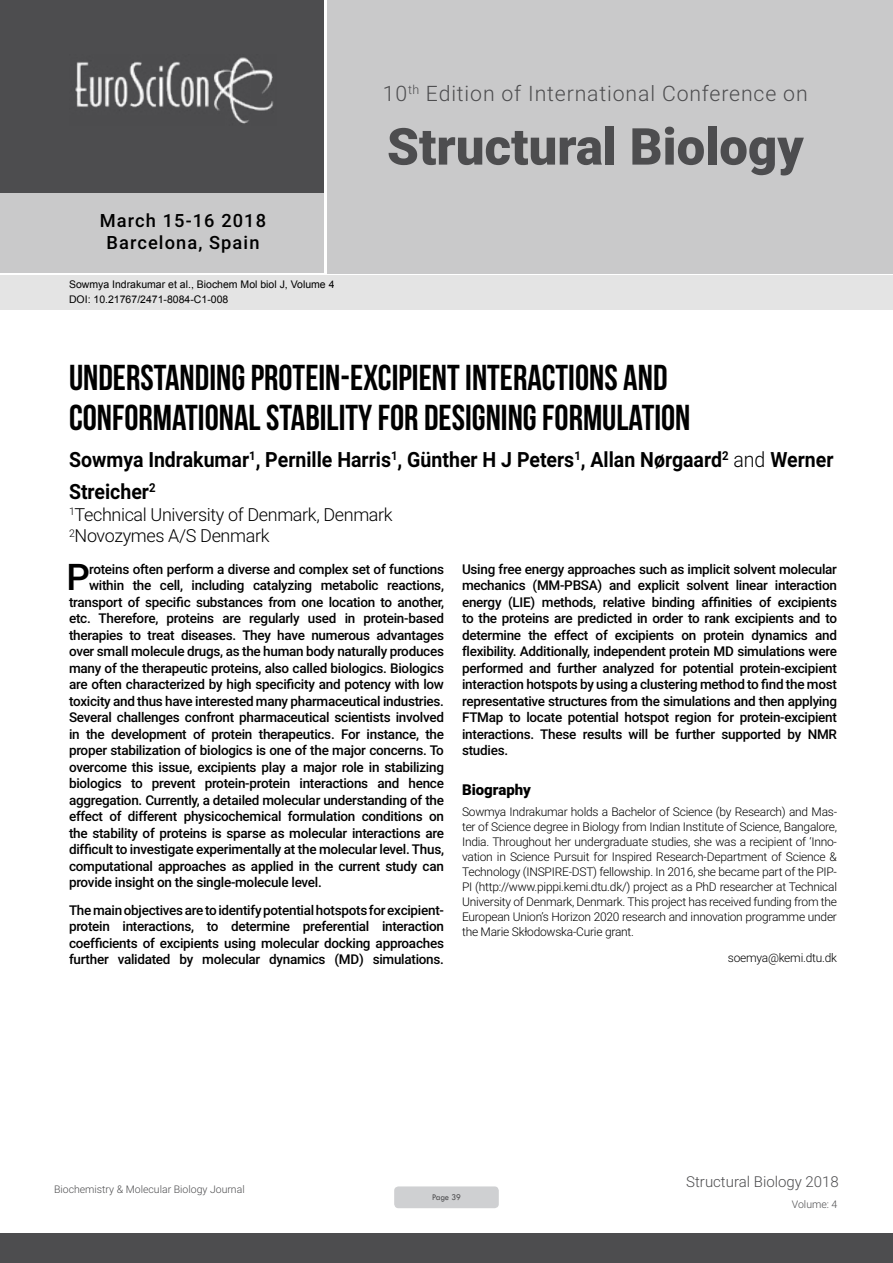
<style>
.page{position:relative;width:893px;height:1263px;background:#fff}
.page>*{position:absolute;margin:0;border:0;box-sizing:border-box;transform-origin:0 0}
.t1{font:900 51px "Roboto";color:#4d4d4f}
.t2{font:500 36.75px "Roboto";color:#000}
.t3{font:36px/39.6px "Bebas Neue";color:#000}
.t4{font:300 21.3px "Roboto";letter-spacing:.04em;color:#4d4d4f}
.t5{font:700 21px/32.4px "Roboto";color:#000;scale:.93 1}
.t6{font:500 18.3px/21.9px "Roboto";letter-spacing:.06em;color:#000;text-align:center}
.t7{font:300 18px/21.6px "Roboto";letter-spacing:-.02em;color:#000}
.t8{font:300 15px "Roboto";color:#4d4d4f}
.t9{font:900 15px "Roboto";color:#000}
.t10{font:500 13.5px/16.5px "Roboto";letter-spacing:-.02em;color:#000;text-align:justify}
.t11{font:300 12px/15px "Roboto";letter-spacing:-.02em;color:#000;text-align:justify}
.t12{font:10.5px/14.4px "Arial";color:#000}
.t13{font:300 10.5px "Roboto";color:#4d4d4f}
.t14{font:9px "Tw Cen";letter-spacing:-.02em;color:#4d4d4f;scale:.95 1}
.s1{font-weight:300}
</style>
<div class="page">
<div style="left:0;top:0;width:323px;height:193px;background:#4d4d4f"></div>
<div style="left:1px;top:193px;width:323px;height:80px;background:#c9c9ca"></div>
<div style="left:327px;top:0;width:566px;height:273px;background:#c9c9ca"></div>
<img style="left:75px;top:57px;width:199px;height:67px">
<div style="left:0;top:1233px;width:893px;height:30px;background:#4d4d4f"></div>
<div style="left:1px;top:275px;width:892px;height:35px;background:#e4e4e4"></div>
<div style="left:394px;top:1186px;width:105px;height:22px;background:#cfd0d2;border-radius:4px"></div>
<h3 class="t6" style="left:100px;top:209px;width:168px">March 15-16 2018<br>Barcelona, Spain</h3>
<p class="t12" style="left:69px;top:278px;width:267px">Sowmya Indrakumar et al., Biochem Mol biol J, Volume 4<br>DOI: 10.21767/2471-8084-C1-008</p>
<h3 class="t4" style="left:383px;top:78px;width:426px">10<sup>th</sup> Edition of International Conference on</h3>
<h1 class="t1" style="left:387px;top:111px;width:418px">Structural Biology</h1>
<h3 class="t3" style="left:69px;top:358px;width:623px">UNDERSTANDING PROTEIN-EXCIPIENT INTERACTIONS AND<br>CONFORMATIONAL STABILITY FOR DESIGNING FORMULATION</h3>
<h3 class="t5" style="left:69px;top:442px;width:823px">Sowmya Indrakumar<sup>1</sup>, Pernille Harris<sup>1</sup>, Günther H J Peters<sup>1</sup>, Allan Nørgaard<sup>2</sup> <span class="s1">and</span> Werner<br>Streicher<sup>2</sup></h3>
<h3 class="t7" style="left:69px;top:503px;width:325px"><sup>1</sup>Technical University of Denmark, Denmark<br><sup>2</sup>Novozymes A/S Denmark</h3>
<h2 class="t2" style="left:66px;top:552px;width:25px">P</h2>
<p class="t10" style="left:89px;top:560px;width:356px">roteins often perform a diverse and complex set of functions</p>
<p class="t10" style="left:89px;top:577px;width:356px">within the cell, including catalyzing metabolic reactions,</p>
<p class="t10" style="left:69px;top:593px;width:376px">transport of specific substances from one location to another,</p>
<p class="t10" style="left:69px;top:610px;width:376px">etc. Therefore, proteins are regularly used in protein-based</p>
<p class="t10" style="left:69px;top:626px;width:376px">therapies to treat diseases. They have numerous advantages</p>
<p class="t10" style="left:69px;top:643px;width:376px">over small molecule drugs, as the human body naturally produces</p>
<p class="t10" style="left:69px;top:659px;width:376px">many of the therapeutic proteins, also called biologics. Biologics</p>
<p class="t10" style="left:69px;top:676px;width:376px">are often characterized by high specificity and potency with low</p>
<p class="t10" style="left:69px;top:692px;width:376px">toxicity and thus have interested many pharmaceutical industries.</p>
<p class="t10" style="left:69px;top:709px;width:376px">Several challenges confront pharmaceutical scientists involved</p>
<p class="t10" style="left:69px;top:725px;width:376px">in the development of protein therapeutics. For instance, the</p>
<p class="t10" style="left:69px;top:742px;width:376px">proper stabilization of biologics is one of the major concerns. To</p>
<p class="t10" style="left:69px;top:758px;width:376px">overcome this issue, excipients play a major role in stabilizing</p>
<p class="t10" style="left:69px;top:775px;width:376px">biologics to prevent protein-protein interactions and hence</p>
<p class="t10" style="left:69px;top:791px;width:376px">aggregation. Currently, a detailed molecular understanding of the</p>
<p class="t10" style="left:69px;top:808px;width:376px">effect of different physicochemical formulation conditions on</p>
<p class="t10" style="left:69px;top:824px;width:376px">the stability of proteins is sparse as molecular interactions are</p>
<p class="t10" style="left:69px;top:841px;width:376px">difficult to investigate experimentally at the molecular level. Thus,</p>
<p class="t10" style="left:69px;top:857px;width:376px">computational approaches as applied in the current study can</p>
<p class="t10" style="left:69px;top:874px;width:254px">provide insight on the single-molecule level.</p>
<p class="t10" style="left:69px;top:901px;width:376px">The main objectives are to identify potential hotspots for excipient&shy;protein interactions, to determine preferential interaction coefficients of excipients using molecular docking approaches further validated by molecular dynamics (MD) simulations.</p>
<p class="t10" style="left:462px;top:560px;width:376px">Using free energy approaches such as implicit solvent molecular mechanics (MM-PBSA) and explicit solvent linear interaction energy (LIE) methods, relative binding affinities of excipients to the proteins are predicted in order to rank excipients and to determine the effect of excipients on protein dynamics and flexibility. Additionally, independent protein MD simulations were performed and further analyzed for potential protein-excipient interaction hotspots by using a clustering method to find the most representative structures from the simulations and then applying FTMap to locate potential hotspot region for protein-excipient interactions. These results will be further supported by NMR studies.</p>
<p class="t9" style="left:462px;top:779px;width:70px">Biography</p>
<p class="t11" style="left:462px;top:804px;width:377px">Sowmya Indrakumar holds a Bachelor of Science (by Research) and Mas&shy;ter of Science degree in Biology from Indian Institute of Science, Bangalore, India. Throughout her undergraduate studies, she was a recipient of ‘Inno&shy;vation in Science Pursuit for Inspired Research-Department of Science &amp; Technology (INSPIRE-DST) fellowship. In 2016, she became part of the PIP-PI (http://www.pippi.kemi.dtu.dk/) project as a PhD researcher at Technical University of Denmark, Denmark. This project has received funding from the European Union’s Horizon 2020 research and innovation programme under the Marie Skłodowska-Curie grant.</p>
<p class="t11" style="left:728px;top:949px;width:111px">soemya@kemi.dtu.dk</p>
<p class="t13" style="left:54px;top:1181px;width:192px">Biochemistry &amp; Molecular Biology Journal</p>
<p class="t14" style="left:432px;top:1192px;width:32px">Page 39</p>
<p class="t8" style="left:686px;top:1171px;width:154px">Structural Biology 2018</p>
<p class="t13" style="left:792px;top:1197px;width:47px">Volume: 4</p>
</div>
